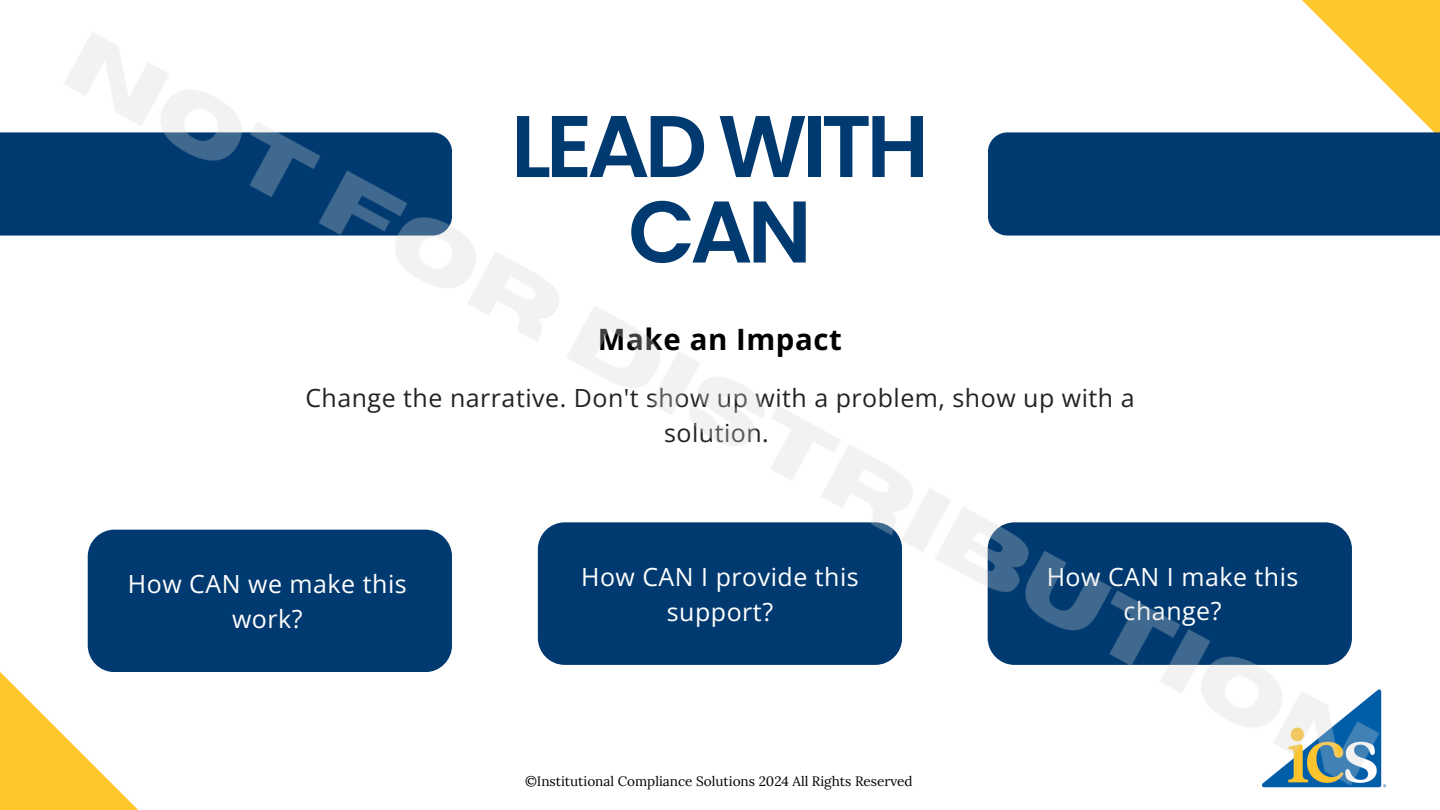
<style>
.page{position:relative;width:1440px;height:810px;background:#fff}
.page>*{position:absolute;margin:0;border:0;box-sizing:border-box;transform-origin:0 0}
.t1{font:600 87.4px/85.5px "Poppins";letter-spacing:-.06em;color:#003a70;text-align:center}
.t2{font:700 29.4px "Open Sans";letter-spacing:.02em;color:#000}
.t3{font:25px/34.5px "Open Sans";letter-spacing:.02em;color:#fff;text-align:center}
.t4{font:25px/34.5px "Open Sans";letter-spacing:.02em;color:#212423;text-align:center}
.t5{font:13.6px "Lora";color:#000}
</style>
<div class="page">
<img style="left:0;top:0;width:1440px;height:810px">
<p class="t1" style="left:511px;top:104px;width:420px">LEAD WITH<br>CAN</p>
<p class="t2" style="left:598px;top:318px;width:246px">Make an Impact</p>
<h1 class="t4" style="left:305px;top:380px;width:831px">Change the narrative. Don't show up with a problem, show up with a solution.</h1>
<p class="t3" style="left:128px;top:566px;width:280px">How CAN we make this work?</p>
<p class="t3" style="left:581px;top:559px;width:279px">How CAN I provide this support?</p>
<p class="t3" style="left:1047px;top:559px;width:253px">How CAN I make this change?</p>
<p class="t5" style="left:525px;top:773px;width:389px">©Institutional Compliance Solutions 2024 All Rights Reserved</p>
</div>
